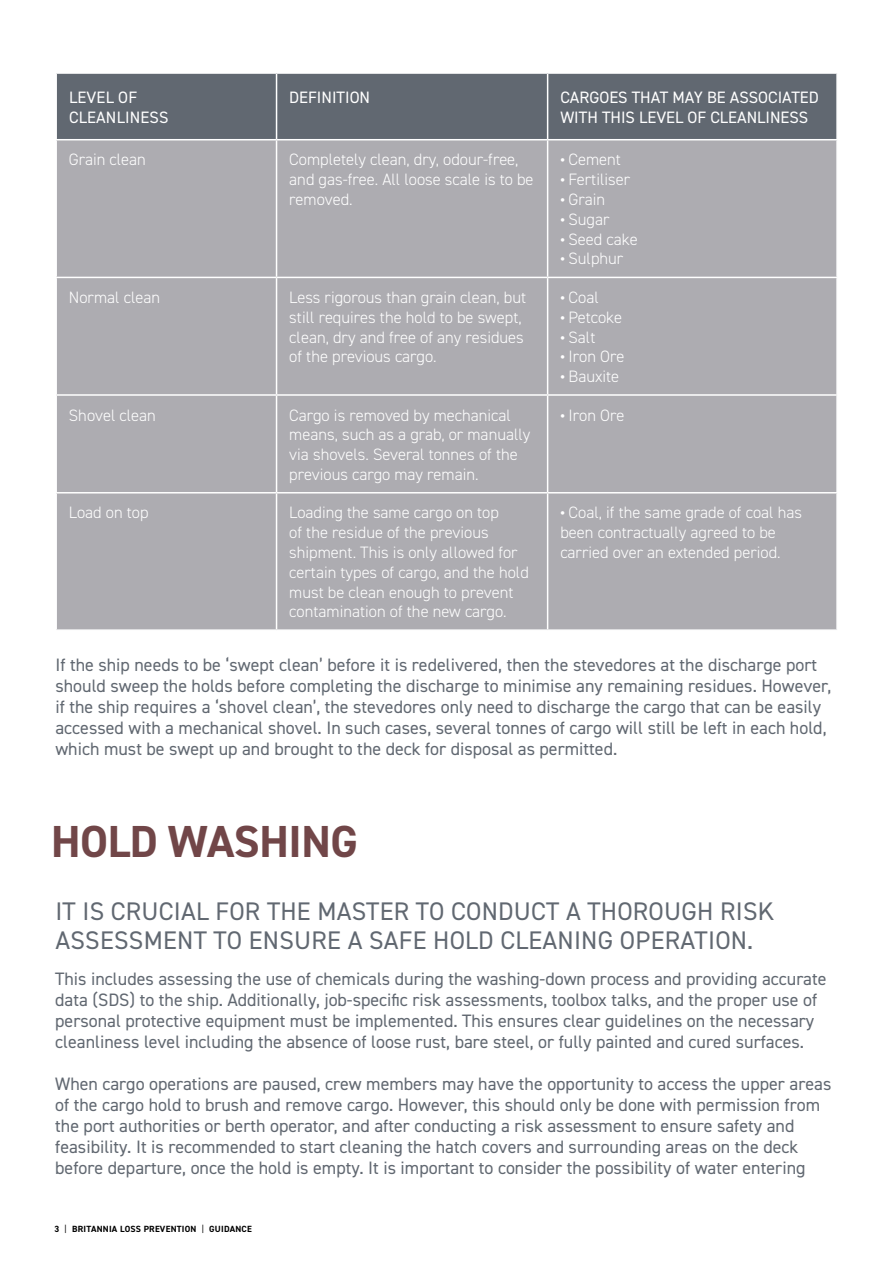
<style>
.page{position:relative;width:893px;height:1263px;background:#fff}
.page>*{position:absolute;margin:0;border:0;box-sizing:border-box;transform-origin:0 0}
.t1{font:700 45px "DIN2014";letter-spacing:-.01em;color:#714648}
.t2{font:25.5px/28.5px "DIN2014";letter-spacing:.01em;color:#616871}
.t3{font:18px/21px "DIN2014";color:#616871}
.t4{font:300 16.5px/19.8px "DIN2014";color:#fff}
.t5{font:16.5px/19.8px "DIN2014";color:#fff}
.t6{font:700 9px "DIN2014";letter-spacing:.025em;color:#000}
.s1{font-weight:700;font-size:15px}
.s2{font-weight:400}
</style>
<div class="page">
<div style="left:57px;top:74px;width:779px;height:65px;background:#616871"></div>
<div style="left:57px;top:140px;width:779px;height:489px;background:#adacb1"></div>
<hr style="left:276px;top:140px;width:1px;height:137px;background:#fff">
<hr style="left:547px;top:140px;width:1px;height:137px;background:#fff">
<hr style="left:55px;top:277px;width:222px;height:1px;background:#fff">
<hr style="left:277px;top:277px;width:271px;height:1px;background:#fff">
<hr style="left:276px;top:278px;width:1px;height:116px;background:#fff">
<hr style="left:548px;top:277px;width:290px;height:1px;background:#fff">
<hr style="left:547px;top:278px;width:1px;height:116px;background:#fff">
<hr style="left:55px;top:394px;width:222px;height:2px;background:#fff">
<hr style="left:277px;top:394px;width:271px;height:2px;background:#fff">
<hr style="left:276px;top:396px;width:1px;height:96px;background:#fff">
<hr style="left:548px;top:394px;width:290px;height:2px;background:#fff">
<hr style="left:547px;top:396px;width:1px;height:96px;background:#fff">
<hr style="left:55px;top:492px;width:222px;height:1px;background:#fff">
<hr style="left:277px;top:492px;width:271px;height:1px;background:#fff">
<hr style="left:276px;top:493px;width:1px;height:136px;background:#fff">
<hr style="left:548px;top:492px;width:290px;height:1px;background:#fff">
<hr style="left:547px;top:493px;width:1px;height:136px;background:#fff">
<hr style="left:276px;top:74px;width:1px;height:65px;background:#fff">
<hr style="left:547px;top:74px;width:1px;height:65px;background:#fff">
<p class="t5" style="left:69px;top:87px;width:101px">LEVEL OF<br>CLEANLINESS</p>
<p class="t5" style="left:289px;top:87px;width:82px">DEFINITION</p>
<p class="t5" style="left:560px;top:87px;width:260px">CARGOES THAT MAY BE ASSOCIATED<br>WITH THIS LEVEL OF CLEANLINESS</p>
<p class="t4" style="left:69px;top:150px;width:79px">Grain clean</p>
<p class="t4" style="left:289px;top:150px;width:246px">Completely clean, dry, odour-free, and gas-free. All loose scale is to be removed.</p>
<p class="t4" style="left:560px;top:150px;width:62px"><span class="s1">•</span> Cement</p>
<p class="t4" style="left:560px;top:170px;width:71px"><span class="s1">•</span> Fertiliser</p>
<p class="t4" style="left:560px;top:189px;width:46px"><span class="s1">•</span> Grain</p>
<p class="t4" style="left:560px;top:209px;width:51px"><span class="s1">•</span> Sugar</p>
<p class="t4" style="left:560px;top:229px;width:79px"><span class="s1">•</span> Seed cake</p>
<p class="t4" style="left:560px;top:249px;width:64px"><span class="s1">•</span> Sulphur</p>
<p class="t4" style="left:69px;top:287px;width:93px">Normal clean</p>
<p class="t4" style="left:289px;top:287px;width:238px">Less rigorous than grain clean, but still requires the hold to be swept, clean, dry and free of any residues of the previous cargo.</p>
<p class="t4" style="left:560px;top:287px;width:40px"><span class="s1">•</span> Coal</p>
<p class="t4" style="left:560px;top:307px;width:63px"><span class="s1">•</span> Petcoke</p>
<p class="t4" style="left:560px;top:327px;width:37px"><span class="s1">•</span> Salt</p>
<p class="t4" style="left:560px;top:347px;width:65px"><span class="s1">•</span> Iron Ore</p>
<p class="t4" style="left:560px;top:367px;width:60px"><span class="s1">•</span> Bauxite</p>
<p class="t4" style="left:69px;top:405px;width:89px">Shovel clean</p>
<p class="t4" style="left:289px;top:405px;width:242px">Cargo is removed by mechanical means, such as a grab, or manually via shovels. Several tonnes of the previous cargo may remain.</p>
<p class="t4" style="left:560px;top:405px;width:65px"><span class="s1">•</span> Iron Ore</p>
<p class="t4" style="left:69px;top:503px;width:81px">Load on top</p>
<p class="t4" style="left:289px;top:503px;width:241px">Loading the same cargo on top<br>of the residue of the previous shipment. This is only allowed for certain types of cargo, and the hold must be clean enough to prevent contamination of the new cargo.</p>
<p class="t4" style="left:560px;top:503px;width:243px"><span class="s1">•</span> Coal, if the same grade of coal has been contractually agreed to be carried over an extended period.</p>
<p class="t3" style="left:55px;top:654px;width:777px">If the ship needs to be ‘swept clean’ before it is redelivered, then the stevedores at the discharge port should sweep the holds before completing the discharge to minimise any remaining residues. However, if the ship requires a ‘shovel clean’, the stevedores only need to discharge the cargo that can be easily accessed with a mechanical shovel. In such cases, several tonnes of cargo will still be left in each hold, which must be swept up and brought to the deck for disposal as permitted.</p>
<h1 class="t1" style="left:51px;top:812px;width:308px">HOLD WASHING</h1>
<h2 class="t2" style="left:55px;top:897px;width:720px">IT IS CRUCIAL FOR THE MASTER TO CONDUCT A THOROUGH RISK<br>ASSESSMENT TO ENSURE A SAFE HOLD CLEANING OPERATION.</h2>
<p class="t3" style="left:55px;top:968px;width:773px">This includes assessing the use of chemicals during the washing-down process and providing accurate data (SDS) to the ship. Additionally, job-specific risk assessments, toolbox talks, and the proper use of personal protective equipment must be implemented. This ensures clear guidelines on the necessary cleanliness level including the absence of loose rust, bare steel, or fully painted and cured surfaces.</p>
<p class="t3" style="left:55px;top:1073px;width:778px">When cargo operations are paused, crew members may have the opportunity to access the upper areas of the cargo hold to brush and remove cargo. However, this should only be done with permission from the port authorities or berth operator, and after conducting a risk assessment to ensure safety and feasibility. It is recommended to start cleaning the hatch covers and surrounding areas on the deck before departure, once the hold is empty. It is important to consider the possibility of water entering</p>
<p class="t6" style="left:55px;top:1222px;width:199px">3 <span class="s2">|</span> BRITANNIA LOSS PREVENTION <span class="s2">|</span> GUIDANCE</p>
</div>
